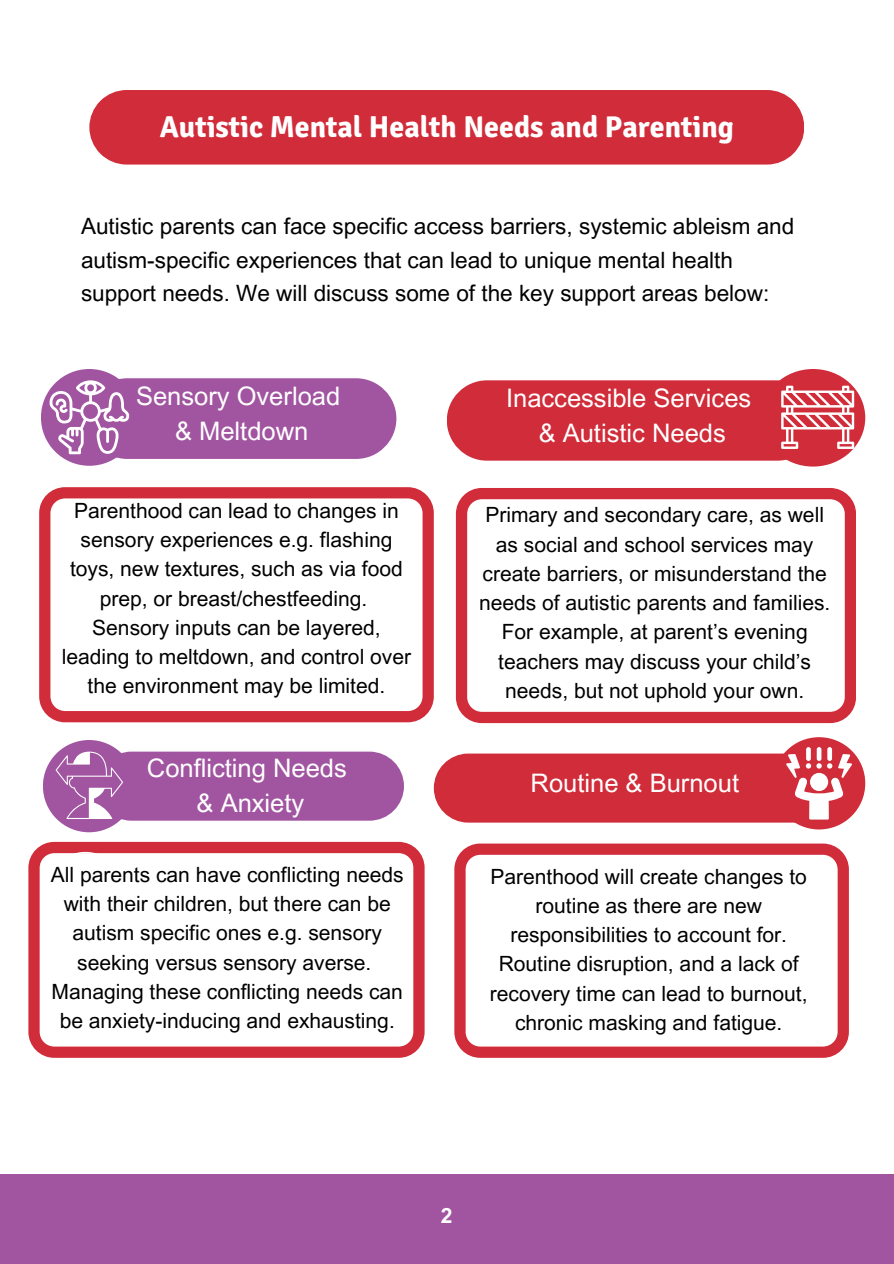
<style>
.page{position:relative;width:894px;height:1264px;background:#fff}
.page>*{position:absolute;margin:0;border:0;box-sizing:border-box;transform-origin:0 0}
.t1{font:700 30px "Signika";color:#fff}
.t2{font:25.5px/34.8px "Arial MT Pro";color:#fff;text-align:center}
.t3{font:22.5px/33.8px "Arial MT Pro";color:#000}
.t4{font:21px/29.2px "Arial MT Pro";color:#000;text-align:center}
.t5{font:700 21px "Arial MT Pro";color:#fff}
</style>
<div class="page">
<div style="left:89px;top:90px;width:715px;height:74px;background:#d12c39"></div>
<svg style="left:454px;top:843px;width:394px;height:214px"></svg>
<svg style="left:39px;top:487px;width:394px;height:235px"></svg>
<svg style="left:456px;top:488px;width:399px;height:235px"></svg>
<div style="left:446px;top:380px;width:371px;height:80px;background:#d12c39;border-radius:40px"></div>
<div style="left:760px;top:369px;width:105px;height:97px;background:#d12c39;border-radius:50%"></div>
<svg style="left:28px;top:841px;width:396px;height:216px"></svg>
<div style="left:97px;top:751px;width:307px;height:69px;background:#a155a1;border-radius:35px"></div>
<div style="left:43px;top:740px;width:92px;height:92px;background:#a155a1;border-radius:50%"></div>
<svg style="left:47px;top:851px;width:76px;height:77px"></svg>
<div style="left:87px;top:378px;width:309px;height:81px;background:#a155a1;border-radius:40px"></div>
<div style="left:41px;top:369px;width:97px;height:97px;background:#a155a1;border-radius:50%"></div>
<div style="left:433px;top:753px;width:402px;height:69px;background:#d12c39;border-radius:35px"></div>
<div style="left:772px;top:737px;width:93px;height:92px;background:#d12c39;border-radius:50%"></div>
<svg style="left:786px;top:747px;width:65px;height:72px"></svg>
<div style="left:0;top:1174px;width:893px;height:89px;background:#a155a1"></div>
<svg style="left:49px;top:380px;width:81px;height:74px"></svg>
<svg style="left:781px;top:385px;width:72px;height:63px"></svg>
<svg style="left:56px;top:751px;width:67px;height:68px"></svg>
<h1 class="t1" style="left:160px;top:109px;width:575px">Autistic Mental Health Needs and Parenting</h1>
<p class="t3" style="left:81px;top:212px;width:714px">Autistic parents can face specific access barriers, systemic ableism and autism-specific experiences that can lead to unique mental health support needs. We will discuss some of the key support areas below:</p>
<p class="t2" style="left:136px;top:382px;width:205px">Sensory Overload &amp; Meltdown</p>
<p class="t4" style="left:70px;top:498px;width:334px">Parenthood can lead to changes in sensory experiences e.g. flashing toys, new textures, such as via food prep, or breast/chestfeeding.</p>
<p class="t4" style="left:62px;top:615px;width:350px">Sensory inputs can be layered, leading to meltdown, and control over the environment may be limited.</p>
<p class="t2" style="left:147px;top:753px;width:201px">Conflicting Needs &amp; Anxiety</p>
<p class="t4" style="left:51px;top:862px;width:354px">All parents can have conflicting needs with their children, but there can be autism specific ones e.g. sensory seeking versus sensory averse.</p>
<h2 class="t4" style="left:52px;top:979px;width:353px">Managing these conflicting needs can be anxiety-inducing and exhausting.</h2>
<p class="t2" style="left:506px;top:384px;width:247px">Inaccessible Services &amp; Autistic Needs</p>
<p class="t4" style="left:479px;top:503px;width:353px">Primary and secondary care, as well as social and school services may create barriers, or misunderstand the needs of autistic parents and families.</p>
<p class="t4" style="left:498px;top:620px;width:314px">For example, at parent’s evening teachers may discuss your child’s needs, but not uphold your own.</p>
<h2 class="t2" style="left:530px;top:768px;width:210px">Routine &amp; Burnout</h2>
<h2 class="t4" style="left:490px;top:864px;width:318px">Parenthood will create changes to routine as there are new responsibilities to account for.</h2>
<p class="t4" style="left:490px;top:952px;width:319px">Routine disruption, and a lack of recovery time can lead to burnout, chronic masking and fatigue.</p>
<p class="t5" style="left:441px;top:1207px;width:13px">2</p>
</div>
